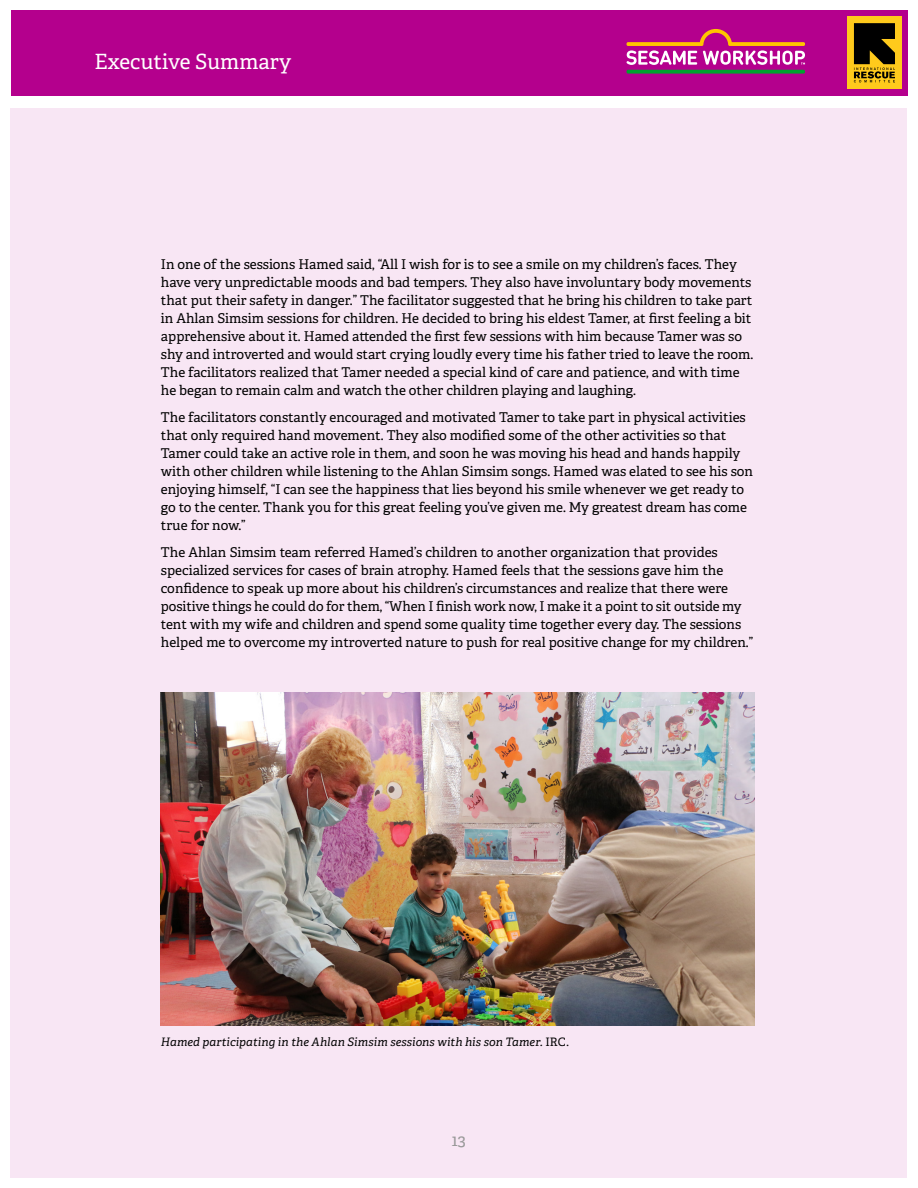
<style>
.page{position:relative;width:918px;height:1188px;background:#fff}
.page>*{position:absolute;margin:0;border:0;box-sizing:border-box;transform-origin:0 0}
.t1{font:21px "Adelle";color:#fff}
.t2{font:16.5px "Adelle";color:#999}
.testimonial_tx{font:13.5px/18px "Adelle";color:#000}
.testimonial_capti{font:italic 11.7px "Adelle";letter-spacing:.01em;color:#000}
.s1{font-style:normal}
</style>
<div class="page">
<div style="left:11px;top:108px;width:896px;height:1069px;background:#f8e6f4"></div>
<img style="left:161px;top:692px;width:594px;height:334px">
<div style="left:12px;top:10px;width:896px;height:85px;background:#b4008d"></div>
<svg style="left:627px;top:70px;width:178px;height:4px"></svg>
<svg style="left:627px;top:29px;width:178px;height:36px"></svg>
<div style="left:847px;top:16px;width:55px;height:73px;background:#ffca1c"></div>
<svg style="left:854px;top:23px;width:41px;height:59px"></svg>
<h1 class="t1" style="left:94px;top:48px;width:198px">Executive Summary</h1>
<p class="testimonial_tx" style="left:161px;top:256px;width:594px">In one of the sessions Hamed said, “All I wish for is to see a smile on my children’s faces. They have very unpredictable moods and bad tempers. They also have involuntary body movements that put their safety in danger.” The facilitator suggested that he bring his children to take part in Ahlan Simsim sessions for children. He decided to bring his eldest Tamer, at first feeling a bit apprehensive about it. Hamed attended the first few sessions with him because Tamer was so shy and introverted and would start crying loudly every time his father tried to leave the room.<br>The facilitators realized that Tamer needed a special kind of care and patience, and with time he began to remain calm and watch the other children playing and laughing.</p>
<p class="testimonial_tx" style="left:161px;top:409px;width:594px">The facilitators constantly encouraged and motivated Tamer to take part in physical activities that only required hand movement. They also modified some of the other activities so that Tamer could take an active role in them, and soon he was moving his head and hands happily with other children while listening to the Ahlan Simsim songs. Hamed was elated to see his son enjoying himself, “I can see the happiness that lies beyond his smile whenever we get ready to go to the center. Thank you for this great feeling you’ve given me. My greatest dream has come true for now.”</p>
<p class="testimonial_tx" style="left:161px;top:544px;width:594px">The Ahlan Simsim team referred Hamed’s children to another organization that provides specialized services for cases of brain atrophy. Hamed feels that the sessions gave him the confidence to speak up more about his children’s circumstances and realize that there were positive things he could do for them, “When I finish work now, I make it a point to sit outside my tent with my wife and children and spend some quality time together every day. The sessions helped me to overcome my introverted nature to push for real positive change for my children.”</p>
<p class="testimonial_capti" style="left:161px;top:1035px;width:409px">Hamed participating in the Ahlan Simsim sessions with his son Tamer. <span class="s1">IRC.</span></p>
<p class="t2" style="left:452px;top:1130px;width:16px">13</p>
</div>
